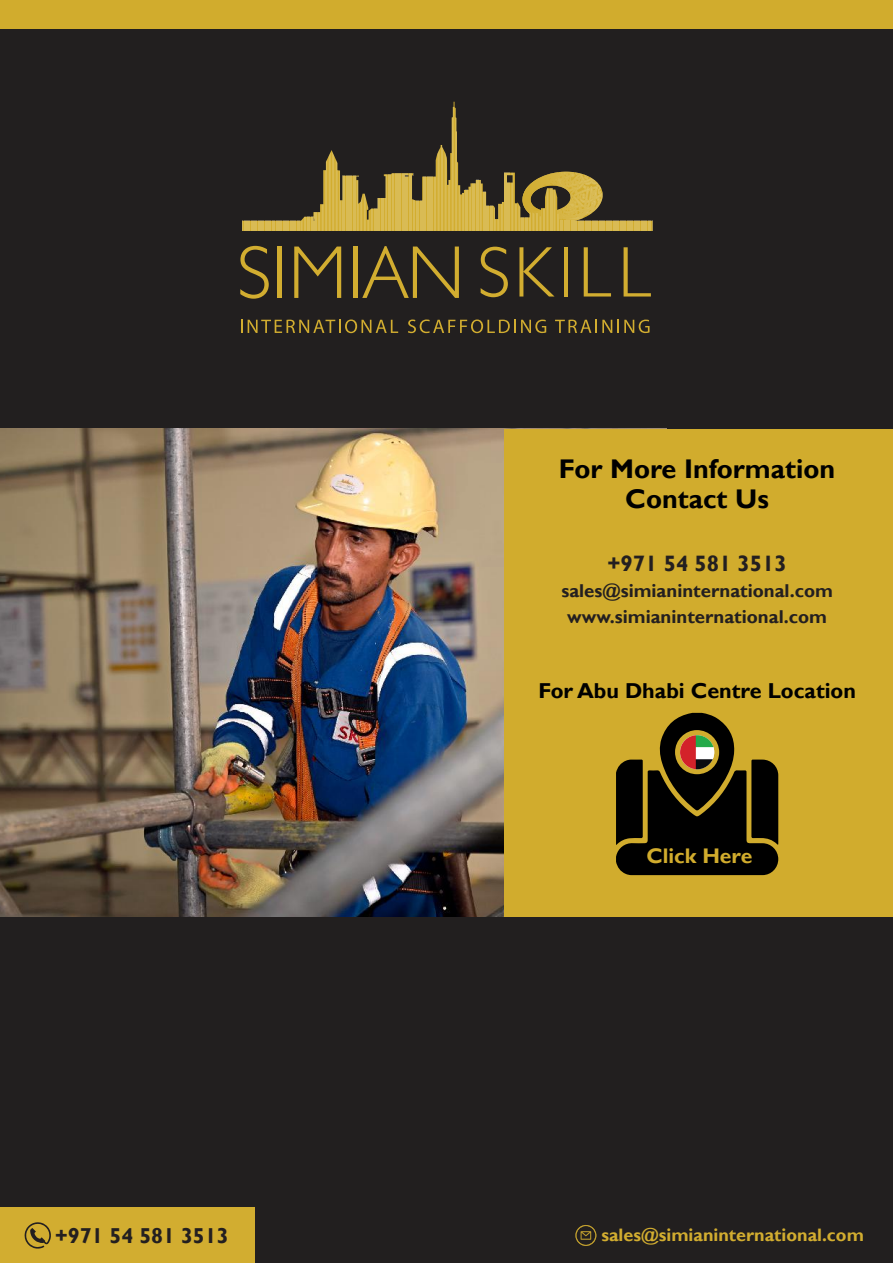
<style>
.page{position:relative;width:893px;height:1263px;background:#fff}
.page>*{position:absolute;margin:0;border:0;box-sizing:border-box;transform-origin:0 0}
.t1{font:700 27px/30px "Gill Sans";color:#000;text-align:center}
.t2{font:700 22.35px "Gill Sans";color:#231f20}
.t3{font:700 21.6px "Gill Sans";color:#000}
.t4{font:700 21.6px "Gill Sans";color:#231f20}
.t5{font:700 21.15px "Gill Sans";color:#d1ac2d}
.t6{font:700 18.6px/26.1px "Gill Sans";color:#231f20;text-align:center}
.t7{font:700 18px "Gill Sans";color:#d2ad30}
</style>
<div class="page">
<div style="left:0;top:0;width:893px;height:1207px;background:#221f1f"></div>
<img style="left:0;top:428px;width:505px;height:488px">
<div style="left:0;top:0;width:893px;height:28px;background:#d1ac2d"></div>
<div style="left:505px;top:428px;width:388px;height:488px;background:#d1ac2d"></div>
<div style="left:0;top:1207px;width:893px;height:56px;background:#221f1f"></div>
<div style="left:0;top:1207px;width:255px;height:56px;background:#d2ad30"></div>
<svg style="left:575px;top:1225px;width:21px;height:21px"></svg>
<svg style="left:24px;top:1222px;width:27px;height:26px"></svg>
<svg style="left:616px;top:713px;width:162px;height:162px"></svg>
<img style="left:680px;top:735px;width:34px;height:34px">
<svg style="left:331px;top:150px;width:241px;height:81px"></svg>
<svg style="left:481px;top:247px;width:27px;height:50px"></svg>
<svg style="left:519px;top:247px;width:35px;height:49px"></svg>
<hr style="left:564px;top:247px;width:4px;height:49px;background:#d2ad30">
<svg style="left:584px;top:247px;width:27px;height:49px"></svg>
<svg style="left:624px;top:247px;width:27px;height:49px"></svg>
<svg style="left:240px;top:246px;width:29px;height:53px"></svg>
<div style="left:277px;top:247px;width:5px;height:51px;background:#d2ad30"></div>
<svg style="left:294px;top:247px;width:47px;height:51px"></svg>
<div style="left:353px;top:247px;width:5px;height:51px;background:#d2ad30"></div>
<svg style="left:362px;top:246px;width:97px;height:52px"></svg>
<svg style="left:241px;top:320px;width:1px;height:13px"></svg>
<svg style="left:248px;top:319px;width:150px;height:14px"></svg>
<svg style="left:408px;top:319px;width:138px;height:14px"></svg>
<svg style="left:555px;top:320px;width:94px;height:13px"></svg>
<svg style="left:494px;top:172px;width:159px;height:59px"></svg>
<hr style="left:490px;top:206px;width:2px;height:25px;background:#fff">
<hr style="left:487px;top:206px;width:2px;height:25px;background:#fff">
<hr style="left:483px;top:192px;width:2px;height:39px;background:#fff">
<svg style="left:480px;top:180px;width:2px;height:51px"></svg>
<hr style="left:476px;top:180px;width:2px;height:51px;background:#fff">
<hr style="left:473px;top:183px;width:2px;height:48px;background:#fff">
<svg style="left:434px;top:102px;width:37px;height:129px"></svg>
<hr style="left:430px;top:177px;width:3px;height:54px;background:#fff">
<hr style="left:427px;top:177px;width:2px;height:54px;background:#fff">
<hr style="left:423px;top:177px;width:3px;height:54px;background:#fff">
<hr style="left:420px;top:201px;width:2px;height:30px;background:#fff">
<hr style="left:416px;top:201px;width:3px;height:30px;background:#fff">
<svg style="left:413px;top:199px;width:2px;height:32px"></svg>
<hr style="left:409px;top:173px;width:2px;height:58px;background:#fff">
<svg style="left:406px;top:173px;width:8px;height:2px"></svg>
<hr style="left:406px;top:177px;width:2px;height:54px;background:#fff">
<hr style="left:402px;top:173px;width:2px;height:58px;background:#fff">
<hr style="left:399px;top:173px;width:2px;height:58px;background:#fff">
<hr style="left:395px;top:173px;width:2px;height:58px;background:#fff">
<svg style="left:385px;top:173px;width:9px;height:58px"></svg>
<hr style="left:381px;top:198px;width:2px;height:33px;background:#fff">
<hr style="left:378px;top:198px;width:2px;height:33px;background:#fff">
<hr style="left:374px;top:209px;width:2px;height:22px;background:#fff">
<svg style="left:357px;top:176px;width:16px;height:55px"></svg>
<hr style="left:353px;top:176px;width:2px;height:55px;background:#fff">
<hr style="left:350px;top:176px;width:2px;height:55px;background:#fff">
<hr style="left:346px;top:176px;width:2px;height:55px;background:#fff">
<hr style="left:343px;top:176px;width:2px;height:55px;background:#fff">
<svg style="left:242px;top:151px;width:99px;height:80px"></svg>
<h1 class="t1" style="left:559px;top:454px;width:278px">For More Information<br>Contact Us</h1>
<p class="t2" style="left:607px;top:550px;width:181px">+971 54 581 3513</p>
<p class="t6" style="left:561px;top:578px;width:273px">sales@simianinternational.com www.simianinternational.com</p>
<p class="t3" style="left:538px;top:678px;width:319px">For Abu Dhabi Centre Location</p>
<p class="t5" style="left:646px;top:843px;width:107px">Click Here</p>
<p class="t4" style="left:55px;top:1223px;width:175px">+971 54 581 3513</p>
<p class="t7" style="left:601px;top:1224px;width:264px">sales@simianinternational.com</p>
</div>
